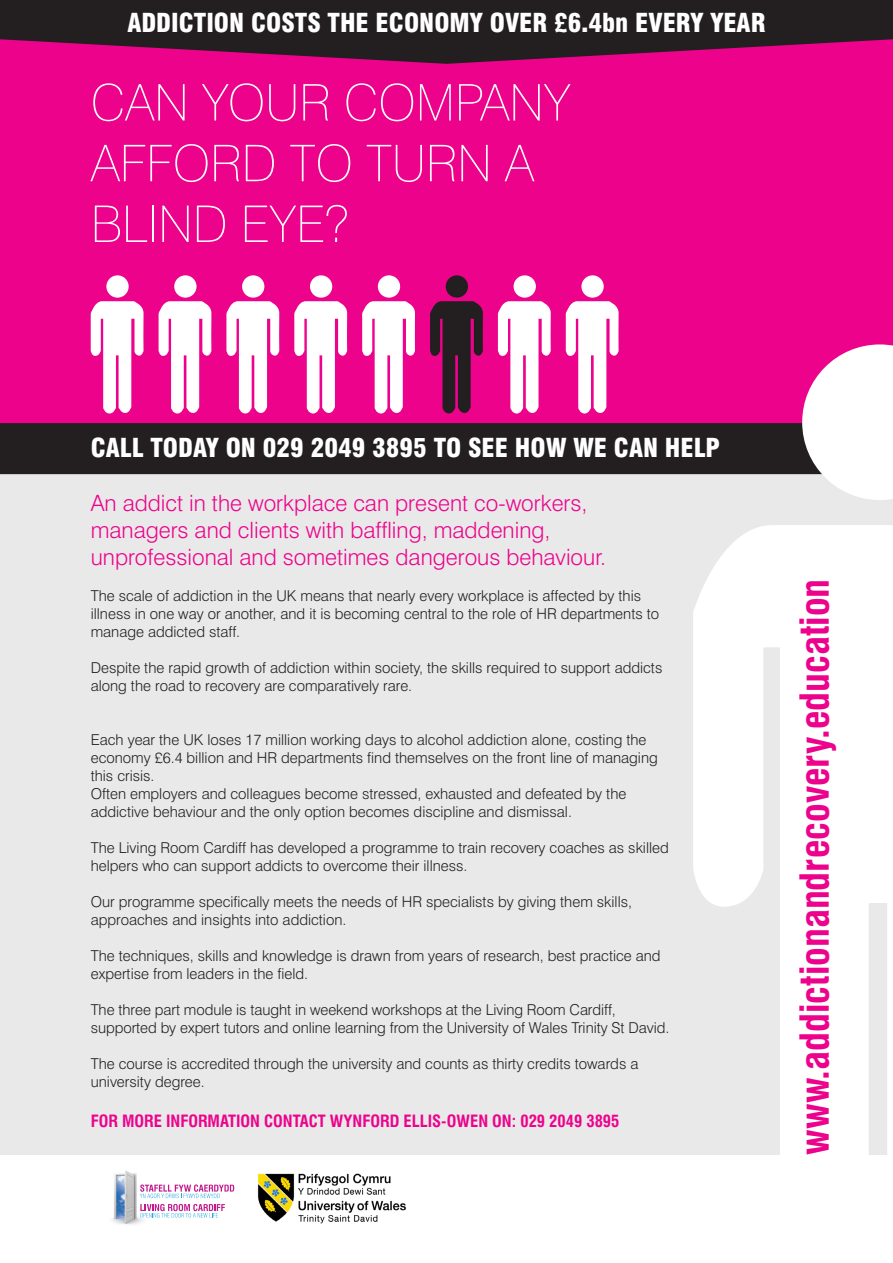
<style>
.page{position:relative;width:893px;height:1263px;background:#fff}
.page>*{position:absolute;margin:0;border:0;box-sizing:border-box;transform-origin:0 0}
.t1{font:100 50.55px/60.8px "Swiss 721 BT";color:#fff}
.t2{font:700 condensed 39px "Swiss 721 BT";color:#ed028c}
.t3{font:900 condensed 25.5px "Swiss 721 BT";color:#fff}
.t4{font:300 22.5px/27px "Swiss 721 BT";color:#ed028c}
.t5{font:700 condensed 16.5px "Swiss 721 BT";color:#ed028c}
.t6{font:300 15px/18px "Swiss 721 BT";color:#231f20}
</style>
<div class="page">
<div style="left:0;top:455px;width:893px;height:699px;background:#e9e9e9"></div>
<div style="left:0;top:0;width:893px;height:455px;background:#ed028c"></div>
<div style="left:1px;top:424px;width:891px;height:49px;background:#231f20"></div>
<div style="left:0;top:423px;width:893px;height:51px;border:2px solid #231f20"></div>
<svg style="left:0;top:0;width:893px;height:64px"></svg>
<svg style="left:91px;top:301px;width:53px;height:113px"></svg>
<div style="left:106px;top:275px;width:23px;height:23px;background:#fff;border-radius:50%"></div>
<svg style="left:159px;top:301px;width:53px;height:113px"></svg>
<div style="left:174px;top:275px;width:23px;height:23px;background:#fff;border-radius:50%"></div>
<svg style="left:226px;top:301px;width:54px;height:113px"></svg>
<div style="left:242px;top:275px;width:22px;height:23px;background:#fff;border-radius:50%"></div>
<svg style="left:294px;top:301px;width:53px;height:113px"></svg>
<div style="left:310px;top:275px;width:22px;height:23px;background:#fff;border-radius:50%"></div>
<svg style="left:362px;top:301px;width:53px;height:113px"></svg>
<div style="left:378px;top:275px;width:22px;height:23px;background:#fff;border-radius:50%"></div>
<svg style="left:430px;top:301px;width:53px;height:113px"></svg>
<div style="left:446px;top:275px;width:22px;height:23px;background:#231f20;border-radius:50%"></div>
<svg style="left:498px;top:301px;width:53px;height:113px"></svg>
<div style="left:514px;top:275px;width:22px;height:23px;background:#fff;border-radius:50%"></div>
<svg style="left:566px;top:301px;width:53px;height:113px"></svg>
<div style="left:581px;top:275px;width:23px;height:23px;background:#fff;border-radius:50%"></div>
<svg style="left:693px;top:525px;width:200px;height:630px;fill:#fff"></svg>
<svg style="left:802px;top:344px;width:91px;height:156px"></svg>
<img style="left:112px;top:1170px;width:46px;height:55px">
<svg style="left:140px;top:1184px;width:94px;height:14px"></svg>
<svg style="left:140px;top:1204px;width:85px;height:13px"></svg>
<img style="left:257px;top:1173px;width:149px;height:51px">
<p class="t3" style="left:127px;top:8px;width:640px">ADDICTION COSTS THE ECONOMY OVER £6.4bn EVERY YEAR</p>
<p class="t1" style="left:91px;top:72px;width:481px">CAN YOUR COMPANY<br>AFFORD TO TURN A<br>BLIND EYE?</p>
<p class="t3" style="left:91px;top:433px;width:631px">CALL TODAY ON 029 2049 3895 TO SEE HOW WE CAN HELP</p>
<p class="t4" style="left:91px;top:490px;width:517px">An addict in the workplace can present co-workers, managers and clients with baffling, maddening, unprofessional and sometimes dangerous behaviour.</p>
<p class="t6" style="left:91px;top:587px;width:570px">The scale of addiction in the UK means that nearly every workplace is affected by this illness in one way or another, and it is becoming central to the role of HR departments to manage addicted staff.</p>
<p class="t6" style="left:91px;top:659px;width:573px">Despite the rapid growth of addiction within society, the skills required to support addicts along the road to recovery are comparatively rare.</p>
<p class="t6" style="left:91px;top:731px;width:569px">Each year the UK loses 17 million working days to alcohol addiction alone, costing the economy £6.4 billion and HR departments find themselves on the front line of managing this crisis.</p>
<p class="t6" style="left:91px;top:785px;width:537px">Often employers and colleagues become stressed, exhausted and defeated by the addictive behaviour and the only option becomes discipline and dismissal.</p>
<p class="t6" style="left:91px;top:839px;width:580px">The Living Room Cardiff has developed a programme to train recovery coaches as skilled helpers who can support addicts to overcome their illness.</p>
<p class="t6" style="left:91px;top:893px;width:543px">Our programme specifically meets the needs of HR specialists by giving them skills, approaches and insights into addiction.</p>
<p class="t6" style="left:91px;top:947px;width:571px">The techniques, skills and knowledge is drawn from years of research, best practice and expertise from leaders in the field.</p>
<p class="t6" style="left:91px;top:1001px;width:580px">The three part module is taught in weekend workshops at the Living Room Cardiff, supported by expert tutors and online learning from the University of Wales Trinity St David.</p>
<p class="t6" style="left:91px;top:1055px;width:549px">The course is accredited through the university and counts as thirty credits towards a university degree.</p>
<p class="t5" style="left:91px;top:1111px;width:530px">FOR MORE INFORMATION CONTACT WYNFORD ELLIS-OWEN ON: 029 2049 3895</p>
<p class="t2" style="left:791px;top:1154px;width:577px;rotate:-90deg">www.addictionandrecovery.education</p>
</div>
